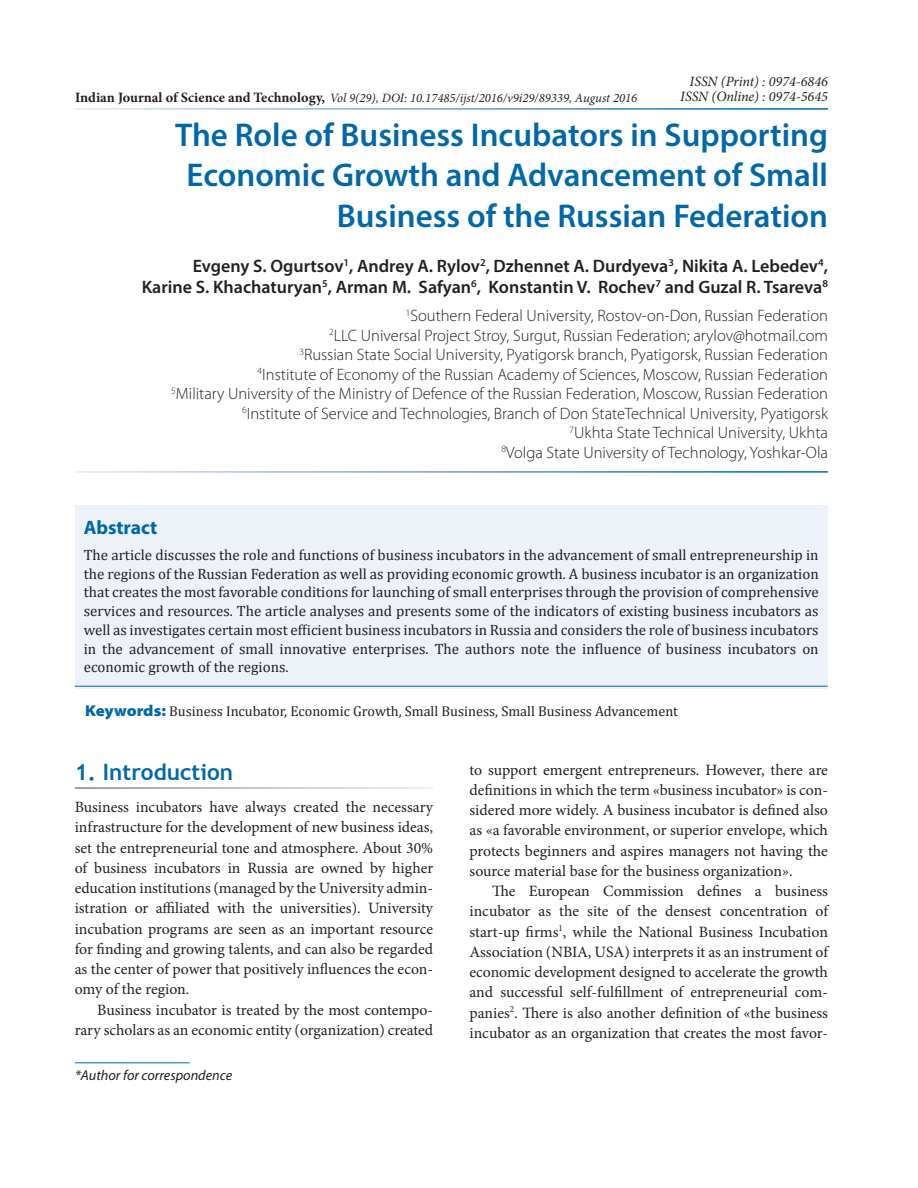
<style>
.page{position:relative;width:918px;height:1188px;background:#fff}
.page>*{position:absolute;margin:0;border:0;box-sizing:border-box;transform-origin:0 0}
.AT{font:600 33px/40.5px "Myriad Pro";color:#0068a9;text-align:right}
.t1{font:700 22.5px "Trebuchet MS";color:#0068a9}
.Abs_Head{font:700 19.5px "Myriad Pro";color:#0068a9}
.Author{font:600 18px/21px "Myriad Pro";color:#231f20;text-align:right}
.Affiliation{font:300 16.5px "Myriad Pro";color:#231f20}
.Affiliation_Last{font:300 16.5px/19.5px "Myriad Pro";color:#231f20;text-align:right}
.Text_Ind{font:15.75px/20.2px "Minion Pro";letter-spacing:-.005em;color:#231f20;text-align:justify}
.Text{font:15.75px/20.2px "Minion Pro";color:#231f20;text-align:justify}
.Abs_Text1{font:15px/18.8px "Cambria";color:#231f20;text-align:justify}
.Keyword{font:14.25px "Cambria";color:#231f20}
.t2{font:italic 14.25px "Minion Pro";color:#231f20}
.Footnote1{font:italic 14.25px "Myriad Pro";color:#231f20}
.t3{font:italic 12.75px "Minion Pro";color:#231f20}
.s1{font-weight:700;font-style:normal;font-size:14.25px}
.s2{font-family:"Myriad Pro";font-weight:900;font-stretch:semi-expanded;font-size:15.75px;color:#0068a9}
</style>
<div class="page">
<hr style="left:75px;top:1062px;width:115px;height:1px;background:#0068a9">
<div style="left:75px;top:505px;width:753px;height:184px;background:#edf2f8"></div>
<hr style="left:75px;top:686px;width:753px;height:1px;background:#0068a9">
<p class="t2" style="left:690px;top:72px;width:140px">ISSN (Print) : 0974-6846</p>
<p class="t2" style="left:680px;top:87px;width:149px">ISSN (Online) : 0974-5645</p>
<p class="AT" style="left:175px;top:113px;width:654px">The Role of Business Incubators in Supporting<br>Economic Growth and Advancement of Small<br>Business of the Russian Federation</p>
<p class="Author" style="left:142px;top:255px;width:688px">Evgeny S. Ogurtsov<sup>1</sup>, Andrey A. Rylov<sup>2</sup>, Dzhennet A. Durdyeva<sup>3</sup>, Nikita A. Lebedev<sup>4</sup>,<br>Karine S. Khachaturyan<sup>5</sup>, Arman M. Safyan<sup>6</sup>, Konstantin V. Rochev<sup>7</sup> and Guzal R. Tsareva<sup>8</sup></p>
<p class="Affiliation" style="left:406px;top:306px;width:424px"><sup>1</sup>Southern Federal University, Rostov-on-Don, Russian Federation</p>
<p class="Affiliation" style="left:329px;top:325px;width:500px"><sup>2</sup>LLC Universal Project Stroy, Surgut, Russian Federation; arylov@hotmail.com</p>
<p class="Affiliation" style="left:299px;top:345px;width:530px"><sup>3</sup>Russian State Social University, Pyatigorsk branch, Pyatigorsk, Russian Federation</p>
<p class="Affiliation" style="left:258px;top:364px;width:572px"><sup>4</sup>Institute of Economy of the Russian Academy of Sciences, Moscow, Russian Federation</p>
<p class="Affiliation_Last" style="left:171px;top:384px;width:658px"><sup>5</sup>Military University of the Ministry of Defence of the Russian Federation, Moscow, Russian Federation <sup>6</sup>Institute of Service and Technologies, Branch of Don StateTechnical University, Pyatigorsk<br><sup>7</sup>Ukhta State Technical University, Ukhta<br><sup>8</sup>Volga State University of Technology, Yoshkar-Ola</p>
<p class="t3" style="left:75px;top:90px;width:564px"><span class="s1">Indian Journal of Science and Technology,</span> Vol 9(29), DOI: 10.17485/ijst/2016/v9i29/89339, August 2016</p>
<p class="Abs_Head" style="left:84px;top:514px;width:75px">Abstract</p>
<p class="Abs_Text1" style="left:84px;top:545px;width:737px">The article discusses the role and functions of business incubators in the advancement of small entrepreneurship in the regions of the Russian Federation as well as providing economic growth. A business incubator is an organization that creates the most favorable conditions for launching of small enterprises through the provision of comprehensive services and resources. The article analyses and presents some of the indicators of existing business incubators as well as investigates certain most efficient business incubators in Russia and considers the role of business incubators in the advancement of small innovative enterprises. The authors note the influence of business incubators on economic growth of the regions.</p>
<p class="Keyword" style="left:85px;top:703px;width:594px"><span class="s2">Keywords:</span> Business Incubator, Economic Growth, Small Business, Small Business Advancement</p>
<h1 class="t1" style="left:75px;top:758px;width:160px">1. Introduction</h1>
<p class="Text" style="left:75px;top:797px;width:360px">Business incubators have always created the necessary infrastructure for the development of new business ideas, set the entrepreneurial tone and atmosphere. About 30% of business incubators in Russia are owned by higher education institutions (managed by the University admin&shy;istration or affiliated with the universities). University incubation programs are seen as an important resource for finding and growing talents, and can also be regarded as the center of power that positively influences the econ&shy;omy of the region.</p>
<p class="Text_Ind" style="left:75px;top:999px;width:360px;text-align:right">Business incubator is treated by the most contempo&shy;rary scholars as an economic entity (organization) created</p>
<p class="Footnote1" style="left:75px;top:1066px;width:159px">*Author for correspondence</p>
<p class="Text_Ind" style="left:470px;top:760px;width:360px">to support emergent entrepreneurs. However, there are definitions in which the term «business incubator» is con&shy;sidered more widely. A business incubator is defined also as «a favorable environment, or superior envelope, which protects beginners and aspires managers not having the source material base for the business organization».</p>
<p class="Text_Ind" style="left:470px;top:881px;width:360px;text-indent:22px">The European Commission defines a business incubator as the site of the densest concentration of start-up firms<sup>1</sup>, while the National Business Incubation Association (NBIA, USA) interprets it as an instrument of economic development designed to accelerate the growth and successful self-fulfillment of entrepreneurial com&shy;panies<sup>2</sup>. There is also another definition of «the business incubator as an organization that creates the most favor-</p>
</div>
